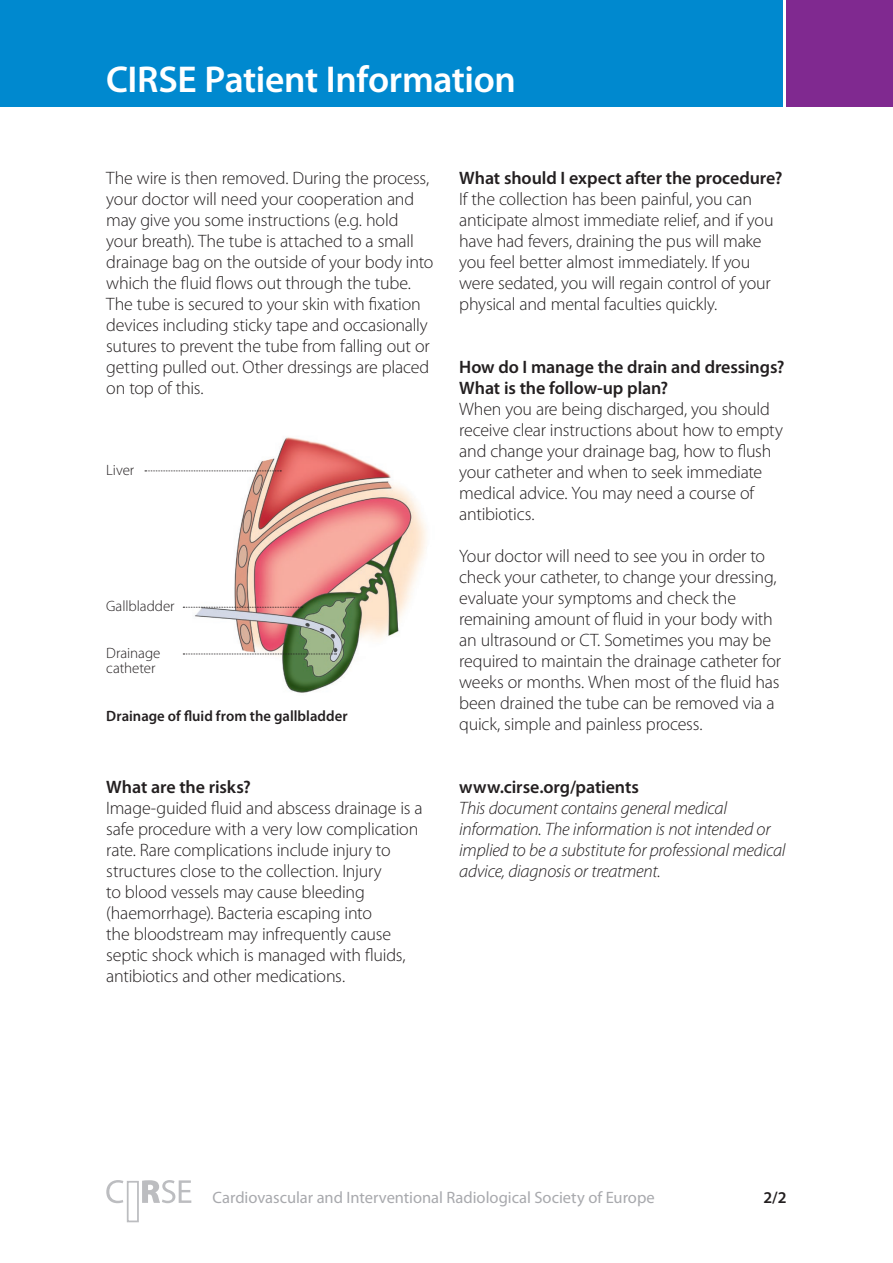
<style>
.page{position:relative;width:893px;height:1263px;background:#fff}
.page>*{position:absolute;margin:0;border:0;box-sizing:border-box;transform-origin:0 0}
.t1{font:600 37.5px "Myriad Pro";letter-spacing:-.01em;color:#fff}
.t2{font:300 18px/21px "Myriad Pro";letter-spacing:-.015em;color:#231f20}
.t3{font:italic 300 18px/21px "Myriad Pro";letter-spacing:-.015em;color:#231f20}
.t4{font:600 18px/21px "Myriad Pro";letter-spacing:-.005em;color:#231f20}
.t5{font:16.5px "Myriad Pro";letter-spacing:-.005em;color:#a8a9ad}
.t6{font:600 16.5px "Myriad Pro";color:#231f20}
.t7{font:600 15px "Myriad Pro";color:#231f20}
.t8{font:300 15px/15px "Myriad Pro";letter-spacing:-.005em;color:#231f20}
</style>
<div class="page">
<div style="left:0;top:0;width:782px;height:106px;background:#0089cf"></div>
<div style="left:787px;top:0;width:106px;height:106px;background:#802990"></div>
<div style="left:127px;top:1181px;width:12px;height:41px;background:#fff;border:2px solid #bcbdc0"></div>
<svg style="left:106px;top:1180px;width:85px;height:23px"></svg>
<img style="left:144px;top:437px;width:283px;height:256px">
<svg style="left:145px;top:470px;width:136px;height:1px"></svg>
<svg style="left:183px;top:654px;width:154px;height:1px"></svg>
<svg style="left:183px;top:607px;width:120px;height:1px"></svg>
<h1 class="t1" style="left:106px;top:59px;width:411px">CIRSE Patient Information</h1>
<p class="t2" style="left:106px;top:167px;width:328px">The wire is then removed. During the process, your doctor will need your cooperation and may give you some instructions (e.g. hold your breath). The tube is attached to a small drainage bag on the outside of your body into which the fluid flows out through the tube.<br>The tube is secured to your skin with fixation devices including sticky tape and occasionally sutures to prevent the tube from falling out or getting pulled out. Other dressings are placed on top of this.</p>
<p class="t8" style="left:106px;top:462px;width:30px">Liver</p>
<p class="t8" style="left:106px;top:599px;width:70px">Gallbladder</p>
<p class="t8" style="left:106px;top:645px;width:56px">Drainage catheter</p>
<p class="t7" style="left:106px;top:708px;width:243px">Drainage of fluid from the gallbladder</p>
<p class="t4" style="left:106px;top:776px;width:146px">What are the risks?</p>
<p class="t2" style="left:106px;top:797px;width:318px">Image-guided fluid and abscess drainage is a safe procedure with a very low complication rate. Rare complications include injury to structures close to the collection. Injury<br>to blood vessels may cause bleeding (haemorrhage). Bacteria escaping into<br>the bloodstream may infrequently cause septic shock which is managed with fluids, antibiotics and other medications.</p>
<p class="t4" style="left:459px;top:167px;width:325px">What should I expect after the procedure?</p>
<p class="t2" style="left:459px;top:189px;width:316px">If the collection has been painful, you can anticipate almost immediate relief, and if you have had fevers, draining the pus will make you feel better almost immediately. If you were sedated, you will regain control of your physical and mental faculties quickly.</p>
<p class="t4" style="left:459px;top:356px;width:327px">How do I manage the drain and dressings?<br>What is the follow-up plan?</p>
<p class="t2" style="left:459px;top:399px;width:325px">When you are being discharged, you should receive clear instructions about how to empty and change your drainage bag, how to flush your catheter and when to seek immediate medical advice. You may need a course of antibiotics.</p>
<p class="t2" style="left:459px;top:546px;width:324px">Your doctor will need to see you in order to check your catheter, to change your dressing, evaluate your symptoms and check the remaining amount of fluid in your body with an ultrasound or CT. Sometimes you may be required to maintain the drainage catheter for weeks or months. When most of the fluid has been drained the tube can be removed via a quick, simple and painless process.</p>
<p class="t4" style="left:459px;top:777px;width:181px">www.cirse.org/patients</p>
<p class="t3" style="left:459px;top:798px;width:328px">This document contains general medical information. The information is not intended or implied to be a substitute for professional medical advice, diagnosis or treatment.</p>
<p class="t5" style="left:213px;top:1188px;width:444px">Cardiovascular and Interventional Radiological Society of Europe</p>
<p class="t6" style="left:763px;top:1188px;width:25px">2/2</p>
</div>
